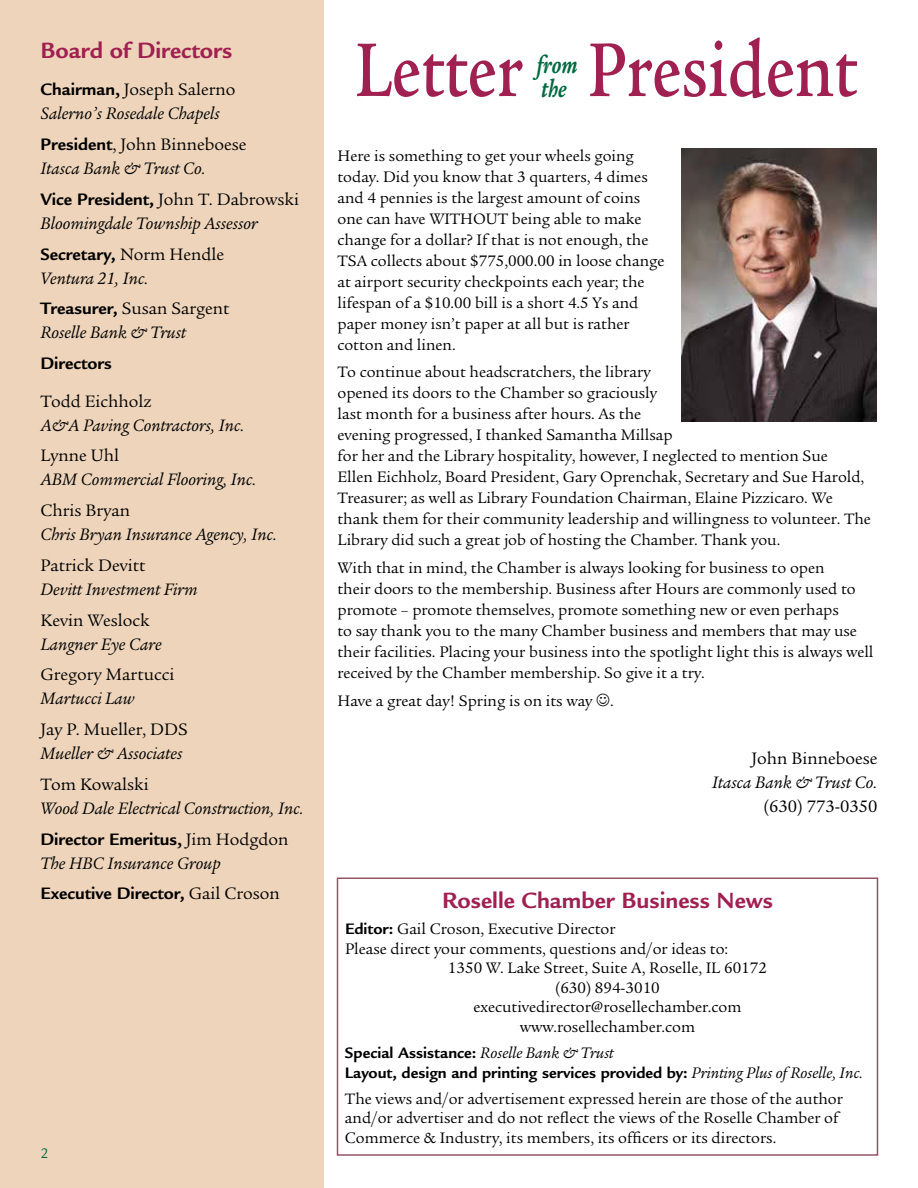
<style>
.page{position:relative;width:918px;height:1188px;background:#fff}
.page>*{position:absolute;margin:0;border:0;box-sizing:border-box;transform-origin:0 0}
.t1{font:500 82.5px "Legacy Serif";color:#a02051;scale:.8 1}
.t2{font:italic 700 26.25px/24px "Legacy Serif";color:#006a42;scale:.8 1}
.t3{font:700 24px "Legacy Sans";color:#a02051}
.t4{font:italic 18px/24px "Legacy Serif";color:#000}
.t5{font:18px "Legacy Serif";color:#000}
.t6{font:700 18px "Legacy Sans";color:#000}
.t7{font:500 18px "Legacy Serif";color:#006a42}
.t8{font:16.5px/21px "Legacy Serif";color:#000}
.t9{font:700 16.5px/19.5px "Legacy Sans";color:#000}
.t10{font:15px "Legacy Sans";color:#006a42}
.s1{font-family:"Legacy Sans";font-weight:700;font-style:normal}
.s2{font-weight:700;font-style:normal}
.s3{font-style:normal}
.s4{font-family:"Legacy Serif";font-weight:400}
.s5{font-family:"Legacy Serif"}
.s6{font-family:"Legacy Sans";font-weight:700}
.s7{font-family:"Legacy Serif";font-weight:400;font-style:italic}
</style>
<div class="page">
<div style="left:0;top:0;width:324px;height:1188px;background:#edd4ba"></div>
<img style="left:682px;top:149px;width:194px;height:272px">
<div style="left:337px;top:878px;width:541px;height:278px;border:2px solid #945465"></div>
<h3 class="t3" style="left:40px;top:37px;width:194px">Board of Directors</h3>
<p class="t4" style="left:40px;top:78px;width:197px"><span class="s1">Chairman</span><span class="s2">,</span> <span class="s3">Joseph Salerno<br></span>Salerno’s Rosedale Chapels</p>
<p class="t4" style="left:40px;top:133px;width:208px"><span class="s1">President</span><span class="s3">, John Binneboese<br></span>Itasca Bank &amp; Trust Co.</p>
<p class="t4" style="left:40px;top:187px;width:260px"><span class="s1">Vice President,</span> <span class="s3">John T. Dabrowski<br></span>Bloomingdale Township Assessor</p>
<p class="t6" style="left:40px;top:244px;width:185px">Secretary, <span class="s4">Norm Hendle</span></p>
<p class="t4" style="left:40px;top:263px;width:190px;line-height:30.8px">Ventura 21, Inc.<br><span class="s1">Treasurer,</span> <span class="s3">Susan Sargent</span></p>
<p class="t4" style="left:40px;top:321px;width:147px">Roselle Bank &amp; Trust</p>
<p class="t6" style="left:40px;top:353px;width:73px">Directors</p>
<p class="t5" style="left:40px;top:391px;width:112px">Todd Eichholz</p>
<p class="t4" style="left:40px;top:413px;width:205px">A&amp;A Paving Contractors, Inc.</p>
<p class="t5" style="left:40px;top:446px;width:80px">Lynne Uhl</p>
<p class="t4" style="left:40px;top:468px;width:218px">ABM Commercial Flooring, Inc.</p>
<p class="t5" style="left:40px;top:500px;width:91px">Chris Bryan</p>
<p class="t4" style="left:40px;top:523px;width:238px">Chris Bryan Insurance Agency, Inc.</p>
<p class="t5" style="left:40px;top:555px;width:107px">Patrick Devitt</p>
<p class="t4" style="left:40px;top:577px;width:159px">Devitt Investment Firm</p>
<p class="t5" style="left:40px;top:610px;width:111px">Kevin Weslock</p>
<p class="t4" style="left:40px;top:632px;width:123px">Langner Eye Care</p>
<p class="t5" style="left:40px;top:665px;width:135px">Gregory Martucci</p>
<p class="t4" style="left:40px;top:687px;width:96px">Martucci Law</p>
<p class="t5" style="left:40px;top:719px;width:149px">Jay P. Mueller, DDS</p>
<p class="t4" style="left:40px;top:742px;width:143px">Mueller &amp; Associates</p>
<p class="t5" style="left:40px;top:774px;width:110px">Tom Kowalski</p>
<p class="t4" style="left:40px;top:796px;width:265px">Wood Dale Electrical Construction, Inc.</p>
<p class="t6" style="left:40px;top:829px;width:250px">Director Emeritus<span class="s5">,</span> <span class="s4">Jim Hodgdon</span></p>
<p class="t4" style="left:40px;top:851px;width:182px">The HBC Insurance Group</p>
<p class="t6" style="left:40px;top:883px;width:241px">Executive Director, <span class="s4">Gail Croson</span></p>
<p class="t10" style="left:40px;top:1145px;width:10px">2</p>
<p class="t7" style="left:40px;top:1145px;width:11px">2</p>
<h1 class="t1" style="left:355px;top:23px;width:629px">Letter President</h1>
<h2 class="t2" style="left:537px;top:53px;width:53px">from the</h2>
<p class="t8" style="left:338px;top:145px;width:329px">Here is something to get your wheels going today. Did you know that 3 quarters, 4 dimes and 4 pennies is the largest amount of coins one can have WITHOUT being able to make change for a dollar? If that is not enough, the TSA collects about $775,000.00 in loose change at airport security checkpoints each year; the lifespan of a $10.00 bill is a short 4.5 Ys and paper money isn’t paper at all but is rather cotton and linen.</p>
<p class="t8" style="left:338px;top:362px;width:535px">To continue about headscratchers, the library<br>opened its doors to the Chamber so graciously<br>last month for a business after hours. As the<br>evening progressed, I thanked Samantha Millsap<br>for her and the Library hospitality, however, I neglected to mention Sue<br>Ellen Eichholz, Board President, Gary Oprenchak, Secretary and Sue Harold, Treasurer; as well as Library Foundation Chairman, Elaine Pizzicaro. We thank them for their community leadership and willingness to volunteer. The Library did such a great job of hosting the Chamber. Thank you.</p>
<p class="t8" style="left:338px;top:558px;width:538px">With that in mind, the Chamber is always looking for business to open<br>their doors to the membership. Business after Hours are commonly used to promote – promote themselves, promote something new or even perhaps<br>to say thank you to the many Chamber business and members that may use their facilities. Placing your business into the spotlight light this is always well received by the Chamber membership. So give it a try.</p>
<p class="t8" style="left:338px;top:690px;width:278px">Have a great day! Spring is on its way .</p>
<p class="t5" style="left:751px;top:748px;width:128px">John Binneboese</p>
<p class="t4" style="left:712px;top:771px;width:167px">Itasca Bank &amp; Trust Co.</p>
<p class="t5" style="left:763px;top:796px;width:116px">(630) 773-0350</p>
<h3 class="t3" style="left:442px;top:887px;width:332px">Roselle Chamber Business News</h3>
<p class="t8" style="left:345px;top:919px;width:272px"><span class="s6">Editor:</span> Gail Croson, Executive Director</p>
<p class="t8" style="left:345px;top:938px;width:385px">Please direct your comments, questions and/or ideas to:</p>
<p class="t8" style="left:448px;top:958px;width:320px">1350 W. Lake Street, Suite A, Roselle, IL 60172</p>
<p class="t8" style="left:555px;top:977px;width:106px">(630) 894-3010</p>
<p class="t8" style="left:473px;top:997px;width:270px">executivedirector@rosellechamber.com</p>
<p class="t8" style="left:520px;top:1016px;width:177px">www.rosellechamber.com</p>
<p class="t9" style="left:345px;top:1043px;width:520px">Special Assistance: <span class="s7">Roselle Bank &amp; Trust<br></span>Layout, design and printing services provided by: <span class="s7">Printing Plus of Roselle, Inc.</span></p>
<p class="t8" style="left:345px;top:1089px;width:499px;line-height:19.5px">The views and/or advertisement expressed herein are those of the author and/or advertiser and do not reflect the views of the Roselle Chamber of<br>Commerce &amp; Industry, its members, its officers or its directors.</p>
</div>
